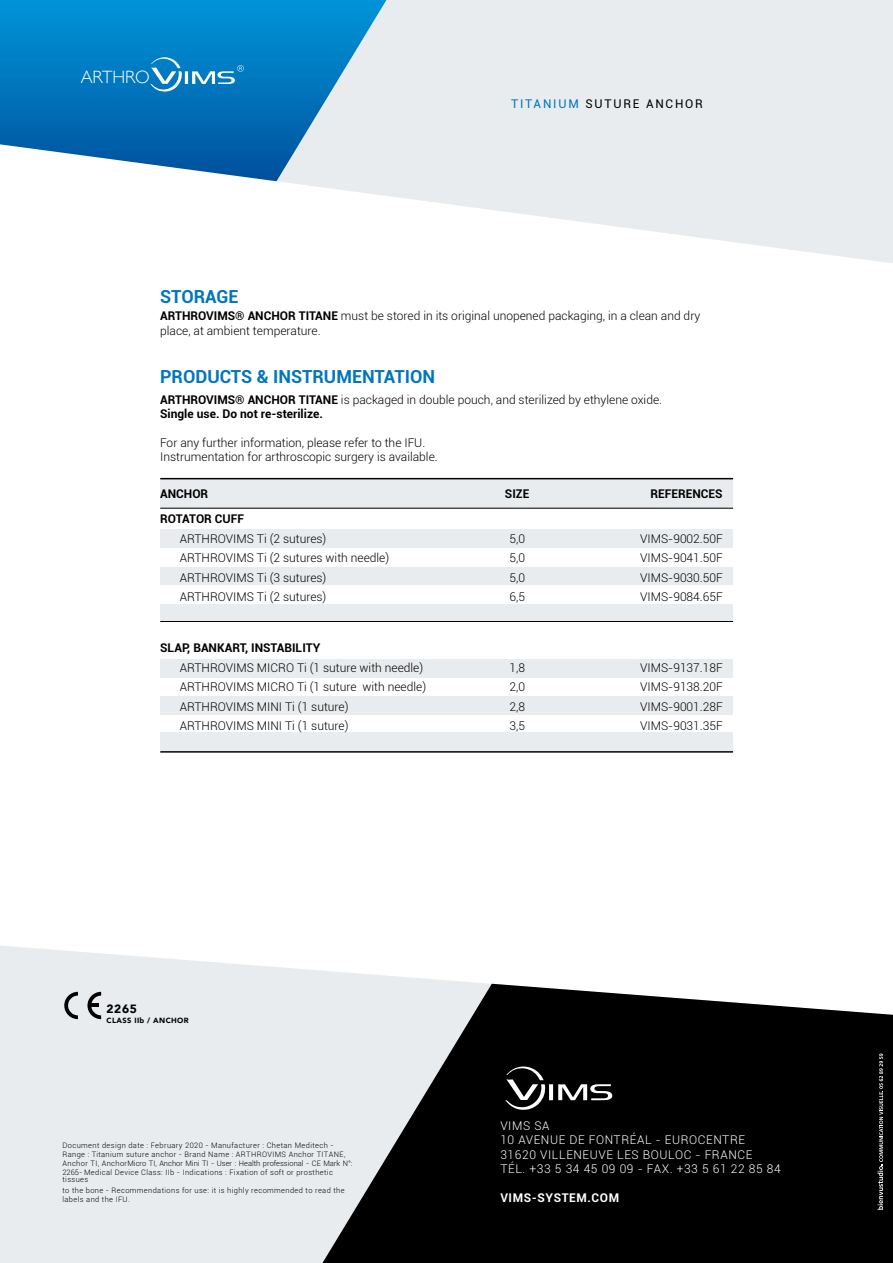
<style>
.page{position:relative;width:893px;height:1263px;background:#fff}
.page>*{position:absolute;margin:0;border:0;box-sizing:border-box;transform-origin:0 0}
.t1{font:700 18px "Roboto";color:#0076bd}
.t2{font:300 17.85px "Gill Sans";color:#fff}
.t3{font:300 12px/14.4px "Roboto";color:#000}
.t4{font:300 12px/14.4px "Roboto";letter-spacing:.05em;color:#fff}
.t5{font:700 12px "Roboto";color:#000}
.t6{font:12px "Roboto";letter-spacing:.15em;color:#000}
.t7{font:700 12px "Roboto";letter-spacing:.05em;color:#fff}
.t8{font:900 12px "Avenir";color:#000}
.t9{font:300 7.5px/9px "Roboto";letter-spacing:.05em;color:#000}
.t10{font:900 7.5px "Avenir";letter-spacing:.05em;color:#000}
.s1{color:#0076bd}
.s2{font-weight:700}
</style>
<div class="page">
<svg style="left:275px;top:0;width:618px;height:263px;fill:#e9ecee"></svg>
<svg style="left:0;top:0;width:386px;height:181px;background:#3593ca"></svg>
<svg style="left:0;top:946px;width:495px;height:317px;background:#eaedef"></svg>
<svg style="left:322px;top:984px;width:571px;height:279px;background:#2d2e2e"></svg>
<svg style="left:505px;top:1066px;width:107px;height:45px;background:#2f2f2f"></svg>
<svg style="left:878px;top:1053px;width:5px;height:157px"></svg>
<svg style="left:64px;top:992px;width:14px;height:27px"></svg>
<svg style="left:87px;top:992px;width:14px;height:27px"></svg>
<hr style="left:89px;top:1003px;width:10px;height:4px;background:#000">
<div style="left:160px;top:478px;width:573px;height:31px;background:#e9ecee"></div>
<div style="left:160px;top:529px;width:573px;height:19px;background:#e9ecee"></div>
<div style="left:160px;top:603px;width:573px;height:19px;background:#e9ecee"></div>
<div style="left:160px;top:566px;width:573px;height:19px;background:#e9ecee"></div>
<div style="left:160px;top:732px;width:573px;height:19px;background:#e9ecee"></div>
<div style="left:160px;top:696px;width:573px;height:18px;background:#e9ecee"></div>
<div style="left:160px;top:659px;width:573px;height:18px;background:#e9ecee"></div>
<hr style="left:160px;top:478px;width:573px;height:1px;background:#000">
<hr style="left:160px;top:508px;width:573px;height:1px;background:#000">
<hr style="left:160px;top:621px;width:573px;height:1px;background:#000">
<hr style="left:160px;top:751px;width:573px;height:2px;background:#000">
<svg style="left:150px;top:57px;width:94px;height:35px;background:#2c91cb"></svg>
<h2 class="t2" style="left:81px;top:67px;width:71px">ARTHRO</h2>
<p class="t6" style="left:511px;top:97px;width:193px"><span class="s1">TITANIUM</span> SUTURE ANCHOR</p>
<h1 class="t1" style="left:160px;top:286px;width:80px">STORAGE</h1>
<p class="t3" style="left:160px;top:309px;width:542px"><span class="s2">ARTHROVIMS® ANCHOR TITANE</span> must be stored in its original unopened packaging, in a clean and dry place, at ambient temperature.</p>
<h1 class="t1" style="left:160px;top:367px;width:277px">PRODUCTS &amp; INSTRUMENTATION</h1>
<p class="t3" style="left:160px;top:392px;width:503px"><span class="s2">ARTHROVIMS® ANCHOR TITANE</span> is packaged in double pouch, and sterilized by ethylene oxide.<br><span class="s2">Single use. Do not re-sterilize.</span></p>
<p class="t3" style="left:160px;top:436px;width:279px">For any further information, please refer to the IFU.<br>Instrumentation for arthroscopic surgery is available.</p>
<p class="t5" style="left:160px;top:487px;width:50px">ANCHOR</p>
<p class="t5" style="left:505px;top:487px;width:26px">SIZE</p>
<p class="t5" style="left:650px;top:487px;width:74px">REFERENCES</p>
<p class="t5" style="left:160px;top:512px;width:85px">ROTATOR CUFF</p>
<p class="t3" style="left:180px;top:531px;width:148px">ARTHROVIMS Ti (2 sutures)</p>
<p class="t3" style="left:509px;top:531px;width:17px">5,0</p>
<p class="t3" style="left:640px;top:531px;width:84px">VIMS-9002.50F</p>
<p class="t3" style="left:180px;top:551px;width:211px">ARTHROVIMS Ti (2 sutures with needle)</p>
<p class="t3" style="left:509px;top:551px;width:17px">5,0</p>
<p class="t3" style="left:640px;top:551px;width:84px">VIMS-9041.50F</p>
<p class="t3" style="left:180px;top:570px;width:148px">ARTHROVIMS Ti (3 sutures)</p>
<p class="t3" style="left:509px;top:570px;width:17px">5,0</p>
<p class="t3" style="left:640px;top:570px;width:84px">VIMS-9030.50F</p>
<p class="t3" style="left:180px;top:590px;width:148px">ARTHROVIMS Ti (2 sutures)</p>
<p class="t3" style="left:509px;top:590px;width:17px">6,5</p>
<p class="t3" style="left:640px;top:590px;width:84px">VIMS-9084.65F</p>
<p class="t5" style="left:160px;top:641px;width:162px">SLAP, BANKART, INSTABILITY</p>
<p class="t3" style="left:180px;top:660px;width:245px">ARTHROVIMS MICRO Ti (1 suture with needle)</p>
<p class="t3" style="left:509px;top:660px;width:17px">1,8</p>
<p class="t3" style="left:640px;top:660px;width:84px">VIMS-9137.18F</p>
<p class="t3" style="left:180px;top:680px;width:248px">ARTHROVIMS MICRO Ti (1 suture with needle)</p>
<p class="t3" style="left:509px;top:680px;width:17px">2,0</p>
<p class="t3" style="left:640px;top:680px;width:84px">VIMS-9138.20F</p>
<p class="t3" style="left:180px;top:699px;width:170px">ARTHROVIMS MINI Ti (1 suture)</p>
<p class="t3" style="left:509px;top:699px;width:17px">2,8</p>
<p class="t3" style="left:640px;top:699px;width:84px">VIMS-9001.28F</p>
<p class="t3" style="left:180px;top:719px;width:170px">ARTHROVIMS MINI Ti (1 suture)</p>
<p class="t3" style="left:509px;top:719px;width:17px">3,5</p>
<p class="t3" style="left:640px;top:719px;width:84px">VIMS-9031.35F</p>
<p class="t8" style="left:107px;top:1001px;width:32px">2265</p>
<p class="t10" style="left:107px;top:1016px;width:84px">CLASS IIb / ANCHOR</p>
<p class="t9" style="left:63px;top:1140px;width:291px">Document design date : February 2020 - Manufacturer : Chetan Meditech - Range : Titanium suture anchor - Brand Name : ARTHROVIMS Anchor TITANE, Anchor TI, Anchor Micro TI, Anchor Mini TI - User : Health professional - CE Mark N°:<br>2265- Medical Device Class: IIb - Indications : Fixation of soft or prosthetic</p>
<p class="t9" style="left:63px;top:1174px;width:284px;line-height:10.4px">tissues<br>to the bone - Recommendations for use: it is highly recommended to read the</p>
<p class="t9" style="left:63px;top:1194px;width:69px">labels and the IFU.</p>
<p class="t4" style="left:500px;top:1119px;width:282px">VIMS SA<br>10 AVENUE DE FONTRÉAL - EUROCENTRE<br>31620 VILLENEUVE LES BOULOC - FRANCE<br>TÉL. +33 5 34 45 09 09 - FAX. +33 5 61 22 85 84</p>
<p class="t7" style="left:500px;top:1191px;width:120px">VIMS-SYSTEM.COM</p>
</div>
